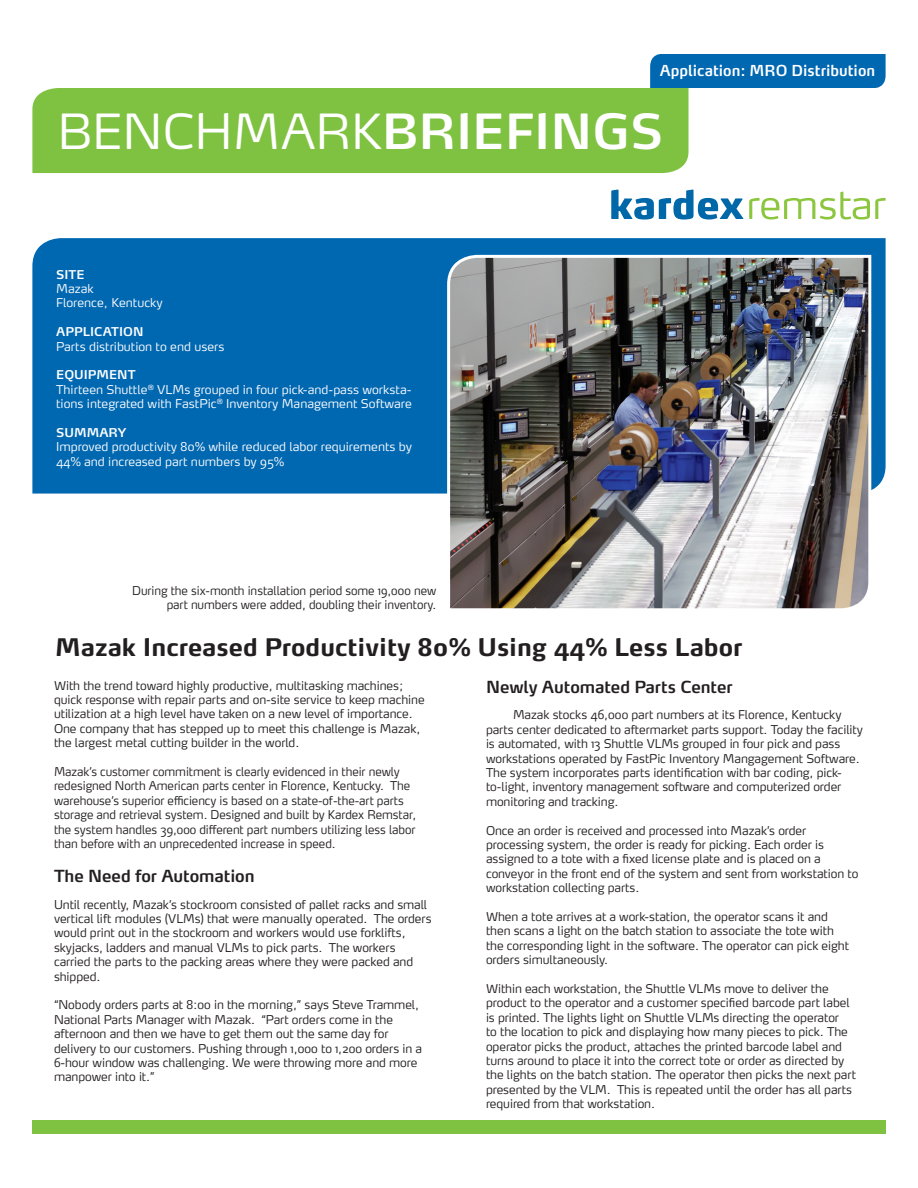
<style>
.page{position:relative;width:918px;height:1188px;background:#fff}
.page>*{position:absolute;margin:0;border:0;box-sizing:border-box;transform-origin:0 0}
.t1{font:300 48px "Max OT";color:#fff}
.t2{font:700 24px "Max OT";color:#231f20}
.t3{font:600 16.5px "Max OT";letter-spacing:-.005em;color:#231f20}
.t4{font:600 15px "Max OT";color:#fff;scale:.95 1}
.t5{font:300 12px/14.4px "Max OT";letter-spacing:-.005em;color:#231f20}
.t6{font:300 12px/14.4px "Max OT";letter-spacing:-.005em;color:#231f20;scale:.95 1}
.t7{font:300 12px/14.4px "Max OT";color:#fff}
.t8{font:600 12px "Max OT";color:#fff}
.s1{font-weight:600}
</style>
<div class="page">
<div style="left:32px;top:88px;width:657px;height:85px;background:#7fc241"></div>
<svg style="left:611px;top:190px;width:132px;height:30px"></svg>
<svg style="left:749px;top:192px;width:137px;height:28px"></svg>
<div style="left:32px;top:238px;width:854px;height:256px;background:#0067b1"></div>
<img style="left:446px;top:253px;width:427px;height:356px">
<div style="left:32px;top:1120px;width:854px;height:14px;background:#7fc241"></div>
<div style="left:650px;top:54px;width:236px;height:34px;background:#0067b1"></div>
<p class="t4" style="left:660px;top:60px;width:228px">Application: MRO Distribution</p>
<p class="t1" style="left:57px;top:101px;width:608px">BENCHMARK<span class="s1">BRIEFINGS</span></p>
<p class="t8" style="left:56px;top:266px;width:30px">SITE</p>
<p class="t7" style="left:56px;top:281px;width:39px">Mazak</p>
<p class="t7" style="left:56px;top:296px;width:108px">Florence, Kentucky</p>
<p class="t8" style="left:56px;top:324px;width:89px">APPLICATION</p>
<p class="t7" style="left:56px;top:339px;width:170px">Parts distribution to end users</p>
<p class="t8" style="left:56px;top:367px;width:81px">EQUIPMENT</p>
<p class="t7" style="left:56px;top:382px;width:357px">Thirteen Shuttle<sup>®</sup> VLMs grouped in four pick-and-pass worksta&shy;tions integrated with FastPic<sup>®</sup> Inventory Management Software</p>
<p class="t8" style="left:56px;top:425px;width:72px">SUMMARY</p>
<p class="t7" style="left:56px;top:440px;width:357px">Improved productivity 80% while reduced labor requirements by<br>44% and increased part numbers by 95%</p>
<p class="t6" style="left:132px;top:583px;width:322px">During the six-month installation period some 19,000 new</p>
<p class="t6" style="left:167px;top:597px;width:285px">part numbers were added, doubling their inventory.</p>
<p class="t2" style="left:55px;top:631px;width:689px">Mazak Increased Productivity 80% Using 44% Less Labor</p>
<p class="t5" style="left:54px;top:678px;width:372px">With the trend toward highly productive, multitasking machines; quick response with repair parts and on-site service to keep machine utilization at a high level have taken on a new level of importance.<br>One company that has stepped up to meet this challenge is Mazak, the largest metal cutting builder in the world.</p>
<p class="t6" style="left:54px;top:764px;width:383px">Mazak’s customer commitment is clearly evidenced in their newly redesigned North American parts center in Florence, Kentucky. The warehouse’s superior efficiency is based on a state-of-the-art parts storage and retrieval system. Designed and built by Kardex Remstar, the system handles 39,000 different part numbers utilizing less labor than before with an unprecedented increase in speed.</p>
<p class="t3" style="left:54px;top:865px;width:202px">The Need for Automation</p>
<p class="t5" style="left:54px;top:897px;width:379px">Until recently, Mazak’s stockroom consisted of pallet racks and small vertical lift modules (VLMs) that were manually operated. The orders would print out in the stockroom and workers would use forklifts, skyjacks, ladders and manual VLMs to pick parts. The workers carried the parts to the packing areas where they were packed and shipped.</p>
<p class="t5" style="left:54px;top:998px;width:370px">“Nobody orders parts at 8:00 in the morning,” says Steve Trammel, National Parts Manager with Mazak. “Part orders come in the afternoon and then we have to get them out the same day for delivery to our customers. Pushing through 1,000 to 1,200 orders in a 6-hour window was challenging. We were throwing more and more manpower into it.”</p>
<p class="t3" style="left:486px;top:676px;width:248px">Newly Automated Parts Center</p>
<p class="t5" style="left:486px;top:708px;width:378px;text-indent:27px">Mazak stocks 46,000 part numbers at its Florence, Kentucky parts center dedicated to aftermarket parts support. Today the facility is automated, with 13 Shuttle VLMs grouped in four pick and pass workstations operated by FastPic Inventory Mangagement Software.<br>The system incorporates parts identification with bar coding, pick&shy;to-light, inventory management software and computerized order monitoring and tracking.</p>
<p class="t5" style="left:486px;top:823px;width:374px">Once an order is received and processed into Mazak’s order processing system, the order is ready for picking. Each order is assigned to a tote with a fixed license plate and is placed on a conveyor in the front end of the system and sent from workstation to workstation collecting parts.</p>
<p class="t5" style="left:486px;top:909px;width:365px">When a tote arrives at a work-station, the operator scans it and then scans a light on the batch station to associate the tote with the corresponding light in the software. The operator can pick eight orders simultaneously.</p>
<p class="t5" style="left:486px;top:981px;width:372px">Within each workstation, the Shuttle VLMs move to deliver the product to the operator and a customer specified barcode part label is printed. The lights light on Shuttle VLMs directing the operator<br>to the location to pick and displaying how many pieces to pick. The operator picks the product, attaches the printed barcode label and turns around to place it into the correct tote or order as directed by the lights on the batch station. The operator then picks the next part presented by the VLM. This is repeated until the order has all parts required from that workstation.</p>
</div>
